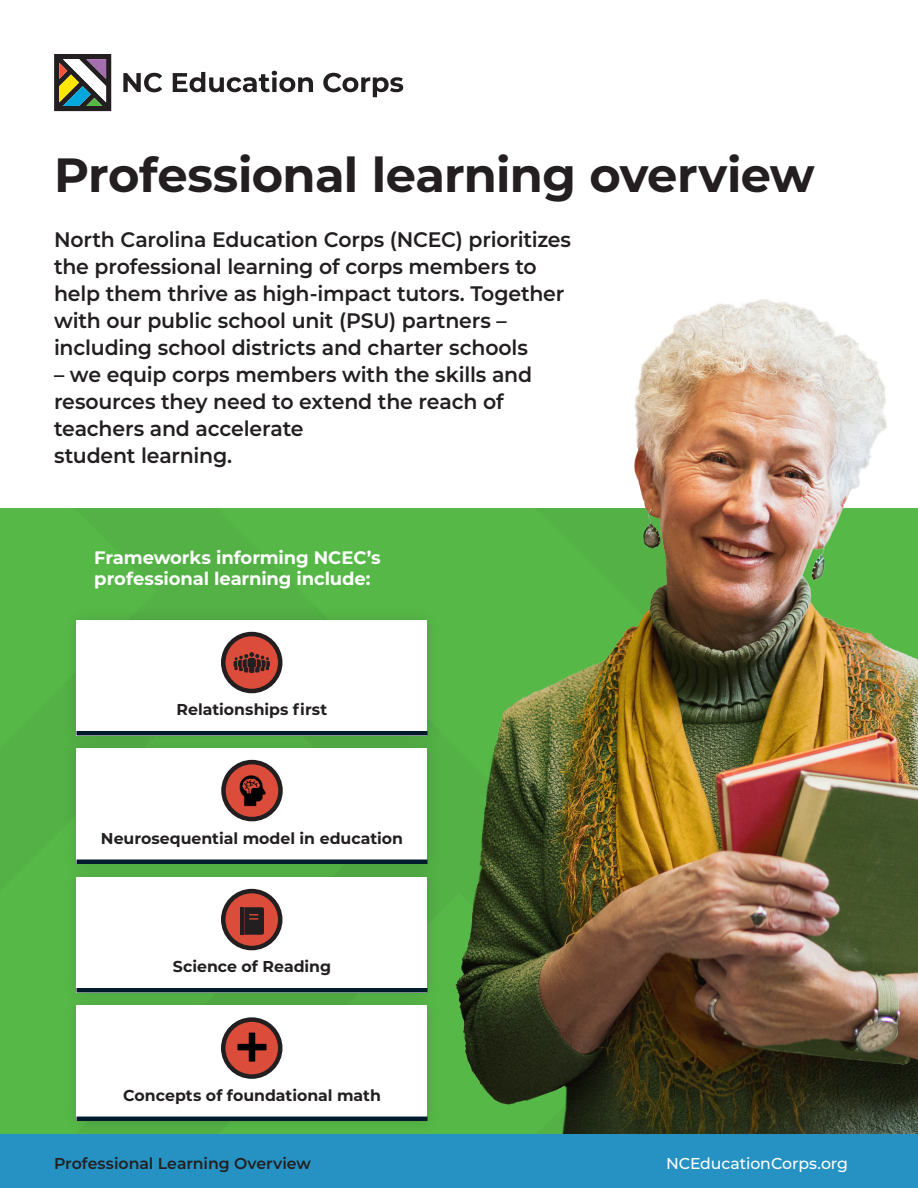
<style>
.page{position:relative;width:918px;height:1188px;background:#fff}
.page>*{position:absolute;margin:0;border:0;box-sizing:border-box;transform-origin:0 0}
.Page_Title{font:700 48px "Montserrat";letter-spacing:-.015em;color:#231f20}
.Subhead{font:600 21px/27px "Montserrat";letter-spacing:-.01em;color:#231f20}
.Subhead-2{font:700 18px/21px "Montserrat";letter-spacing:-.005em;color:#fff}
.Callout_Subhead{font:700 15.75px "Montserrat";color:#231f20}
.t1{font:600 15.75px "Montserrat";letter-spacing:-.005em;color:#231f20}
.t2{font:500 15.75px "Montserrat";letter-spacing:-.005em;color:#fff}
</style>
<div class="page">
<div style="left:0;top:1134px;width:918px;height:54px;background:#2592c3"></div>
<div style="left:0;top:509px;width:450px;height:625px;background:#56b947"></div>
<div style="left:389px;top:509px;width:61px;height:382px;background:#56b947"></div>
<div style="left:61px;top:605px;width:382px;height:146px;background:#53b145"></div>
<div style="left:76px;top:620px;width:352px;height:115px;background:#fff"></div>
<svg style="left:223px;top:634px;width:57px;height:57px;background:#c14536"></svg>
<div style="left:221px;top:632px;width:61px;height:61px;border:4px solid #231f20;border-radius:50%"></div>
<hr style="left:76px;top:731px;width:352px;height:4px;background:#001b2b">
<svg style="left:234px;top:652px;width:36px;height:21px"></svg>
<img style="left:450px;top:299px;width:468px;height:835px">
<svg style="left:54px;top:54px;width:57px;height:57px"></svg>
<svg style="left:173px;top:71px;width:140px;height:21px"></svg>
<svg style="left:323px;top:73px;width:80px;height:24px"></svg>
<svg style="left:123px;top:73px;width:39px;height:19px"></svg>
<div style="left:61px;top:733px;width:382px;height:147px;background:#231f20;opacity:.15"></div>
<div style="left:76px;top:748px;width:352px;height:116px;background:#fff"></div>
<hr style="left:76px;top:860px;width:352px;height:4px;background:#001b2b">
<div style="left:61px;top:862px;width:382px;height:146px;background:#52af44"></div>
<div style="left:76px;top:877px;width:352px;height:116px;background:#fff"></div>
<svg style="left:223px;top:891px;width:57px;height:57px;background:#c34636"></svg>
<div style="left:221px;top:889px;width:61px;height:61px;border:4px solid #231f20;border-radius:50%"></div>
<div style="left:76px;top:988px;width:352px;height:5px;background:#001b2b"></div>
<div style="left:61px;top:990px;width:382px;height:147px;background:#231f20;opacity:.15"></div>
<div style="left:76px;top:1005px;width:352px;height:116px;background:#fff"></div>
<svg style="left:223px;top:1020px;width:57px;height:57px;background:#be4435"></svg>
<div style="left:221px;top:1017px;width:61px;height:62px;border:4px solid #231f20;border-radius:50%"></div>
<hr style="left:76px;top:1117px;width:352px;height:4px;background:#001b2b">
<svg style="left:224px;top:762px;width:56px;height:57px"></svg>
<div style="left:221px;top:760px;width:62px;height:61px;border:4px solid #231f20;border-radius:50%"></div>
<img style="left:235px;top:773px;width:36px;height:37px">
<svg style="left:244px;top:907px;width:20px;height:28px"></svg>
<hr style="left:240px;top:907px;width:4px;height:28px;background:#231f20">
<svg style="left:237px;top:1033px;width:30px;height:29px"></svg>
<p class="Page_Title" style="left:54px;top:140px;width:762px">Professional learning overview</p>
<p class="Subhead" style="left:54px;top:225px;width:519px">North Carolina Education Corps (NCEC) prioritizes the professional learning of corps members to help them thrive as high-impact tutors. Together with our public school unit (PSU) partners – including school districts and charter schools</p>
<p class="Subhead" style="left:54px;top:360px;width:480px">– we equip corps members with the skills and resources they need to extend the reach of teachers and accelerate</p>
<p class="Subhead" style="left:54px;top:441px;width:180px">student learning.</p>
<p class="Subhead-2" style="left:94px;top:546px;width:288px">Frameworks informing NCEC’s professional learning include:</p>
<p class="Callout_Subhead" style="left:177px;top:698px;width:152px">Relationships first</p>
<p class="Callout_Subhead" style="left:101px;top:827px;width:304px">Neurosequential model in education</p>
<p class="Callout_Subhead" style="left:173px;top:955px;width:160px">Science of Reading</p>
<p class="Callout_Subhead" style="left:123px;top:1084px;width:259px">Concepts of foundational math</p>
<p class="t1" style="left:54px;top:1152px;width:259px">Professional Learning Overview</p>
<p class="t2" style="left:666px;top:1152px;width:184px">NCEducationCorps.org</p>
</div>
